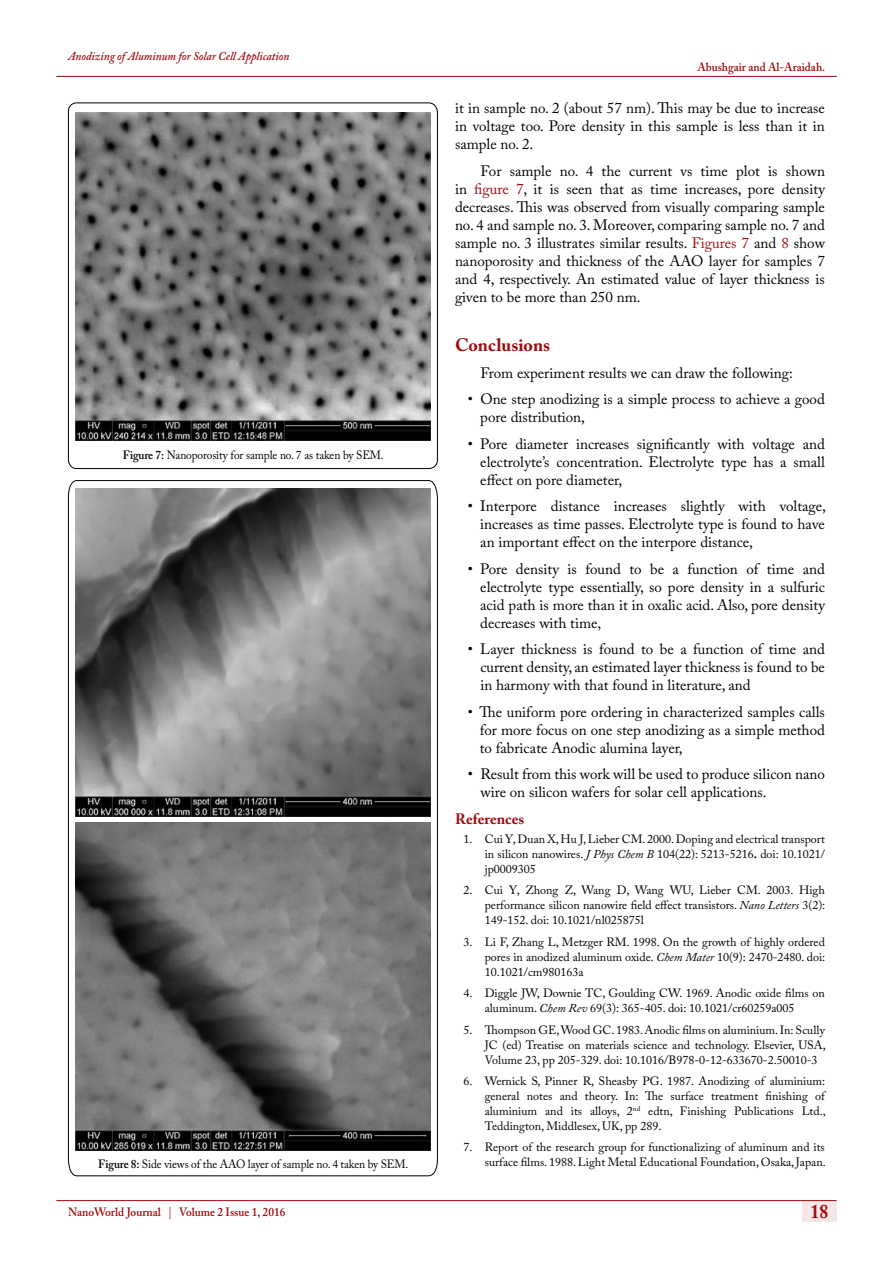
<style>
.page{position:relative;width:893px;height:1263px;background:#fff}
.page>*{position:absolute;margin:0;border:0;box-sizing:border-box;transform-origin:0 0}
.t1{font:700 19.5px "Adobe Caslon Pro";color:#9e0b0f;scale:.9 1}
.t2{font:700 18px "Adobe Caslon Pro";color:#9e0b0f}
.t3{font:15px/18px "Adobe Caslon Pro";color:#000;text-align:justify}
.t4{font:700 15px "Adobe Caslon Pro";color:#9e0b0f}
.t5{font:12px/15px "Adobe Caslon Pro";color:#000;text-align:justify}
.t6{font:12px "Adobe Caslon Pro";color:#000;scale:.95 1}
.t7{font:600 12px "Adobe Caslon Pro";color:#9e0b0f;scale:.95 1}
.t8{font:italic 600 12px "Adobe Caslon Pro";color:#9e0b0f;scale:.95 1}
.s1{font-weight:600}
.s2{color:#9e0b0f}
.s3{font-style:italic}
.s4{font-weight:700}
.s5{color:#ac2f33}
</style>
<div class="page">
<div style="left:802px;top:1200px;width:35px;height:21px;background:#f5e7e7"></div>
<hr style="left:56px;top:1200px;width:781px;height:1px;background:#9e0b0f">
<hr style="left:56px;top:76px;width:781px;height:1px;background:#9e0b0f">
<div style="left:68px;top:102px;width:370px;height:367px;border:1px solid #000;border-radius:9px"></div>
<img style="left:75px;top:112px;width:356px;height:328px">
<svg style="left:68px;top:480px;width:370px;height:696px"></svg>
<img style="left:75px;top:488px;width:356px;height:328px">
<img style="left:75px;top:823px;width:356px;height:328px">
<p class="t8" style="left:68px;top:49px;width:235px">Anodizing of Aluminum for Solar Cell Application</p>
<p class="t6" style="left:123px;top:448px;width:276px"><span class="s1">Figure 7:</span> Nanoporosity for sample no. 7 as taken by SEM.</p>
<p class="t6" style="left:98px;top:1157px;width:328px"><span class="s1">Figure 8:</span> Side views of the AAO layer of sample no. 4 taken by SEM.</p>
<p class="t7" style="left:697px;top:60px;width:136px">Abushgair and Al-Araidah.</p>
<p class="t3" style="left:455px;top:99px;width:371px">it in sample no. 2 (about 57 nm). This may be due to increase in voltage too. Pore density in this sample is less than it in sample no. 2.</p>
<p class="t3" style="left:455px;top:161px;width:371px;text-indent:26px">For sample no. 4 the current vs time plot is shown in <span class="s2">figure 7</span>, it is seen that as time increases, pore density decreases. This was observed from visually comparing sample no. 4 and sample no. 3. Moreover, comparing sample no. 7 and sample no. 3 illustrates similar results. <span class="s2">Figures 7</span> and <span class="s2">8</span> show nanoporosity and thickness of the AAO layer for samples 7 and 4, respectively. An estimated value of layer thickness is given to be more than 250 nm.</p>
<p class="t2" style="left:455px;top:334px;width:97px">Conclusions</p>
<p class="t3" style="left:480px;top:363px;width:314px">From experiment results we can draw the following:</p>
<p class="t3" style="left:480px;top:390px;width:346px;text-indent:-13px">• One step anodizing is a simple process to achieve a good pore distribution,</p>
<p class="t3" style="left:480px;top:434px;width:346px;text-indent:-13px">• Pore diameter increases significantly with voltage and electrolyte’s concentration. Electrolyte type has a small effect on pore diameter,</p>
<p class="t3" style="left:480px;top:497px;width:347px;text-indent:-13px">• Interpore distance increases slightly with voltage, increases as time passes. Electrolyte type is found to have an important effect on the interpore distance,</p>
<p class="t3" style="left:480px;top:559px;width:346px;text-indent:-13px">• Pore density is found to be a function of time and electrolyte type essentially, so pore density in a sulfuric acid path is more than it in oxalic acid. Also, pore density decreases with time,</p>
<p class="t3" style="left:480px;top:640px;width:346px;text-indent:-13px">• Layer thickness is found to be a function of time and current density, an estimated layer thickness is found to be in harmony with that found in literature, and</p>
<p class="t3" style="left:480px;top:702px;width:347px;text-indent:-12px">• The uniform pore ordering in characterized samples calls for more focus on one step anodizing as a simple method to fabricate Anodic alumina layer,</p>
<p class="t3" style="left:480px;top:765px;width:346px;text-indent:-13px">• Result from this work will be used to produce silicon nano wire on silicon wafers for solar cell applications.</p>
<p class="t4" style="left:455px;top:810px;width:71px">References</p>
<p class="t5" style="left:485px;top:831px;width:342px;text-indent:-21px">1. Cui Y, Duan X, Hu J, Lieber CM. 2000. Doping and electrical transport in silicon nanowires. <span class="s3">J Phys Chem B</span> 104(22): 5213-5216<span class="s4">.</span> doi: 10.1021/ jp0009305</p>
<p class="t5" style="left:485px;top:883px;width:342px;text-indent:-21px">2. Cui Y, Zhong Z, Wang D, Wang WU, Lieber CM. 2003. High performance silicon nanowire field effect transistors. <span class="s3">Nano Letters</span> 3(2):<br>149-152. doi: 10.1021/nl025875l</p>
<p class="t5" style="left:485px;top:934px;width:342px;text-indent:-21px">3. Li F, Zhang L, Metzger RM. 1998. On the growth of highly ordered pores in anodized aluminum oxide. <span class="s3">Chem Mater</span> 10(9): 2470-2480. doi:<br>10.1021/cm980163a</p>
<p class="t5" style="left:485px;top:985px;width:342px;text-indent:-21px">4. Diggle JW, Downie TC, Goulding CW. 1969. Anodic oxide films on aluminum. <span class="s3">Chem Rev</span> 69(3): 365-405. doi: 10.1021/cr60259a005</p>
<p class="t5" style="left:485px;top:1022px;width:343px;text-indent:-21px">5. Thompson GE, Wood GC. 1983. Anodic films on aluminium. In: Scully JC (ed) Treatise on materials science and technology. Elsevier, USA, Volume 23, pp 205-329. doi: 10.1016/B978-0-12-633670-2.50010-3</p>
<p class="t5" style="left:485px;top:1073px;width:343px;text-indent:-21px">6. Wernick S, Pinner R, Sheasby PG. 1987. Anodizing of aluminium: general notes and theory. In: The surface treatment finishing of aluminium and its alloys, 2<sup>nd</sup> edtn, Finishing Publications Ltd., Teddington, Middlesex, UK, pp 289.</p>
<p class="t5" style="left:463px;top:1139px;width:364px;text-align:right">7. Report of the research group for functionalizing of aluminum and its surface films. 1988. Light Metal Educational Foundation, Osaka, Japan.</p>
<p class="t7" style="left:68px;top:1204px;width:230px">NanoWorld Journal <span class="s5">|</span> Volume 2 Issue 1, 2016</p>
<h1 class="t1" style="left:811px;top:1200px;width:21px">18</h1>
</div>
